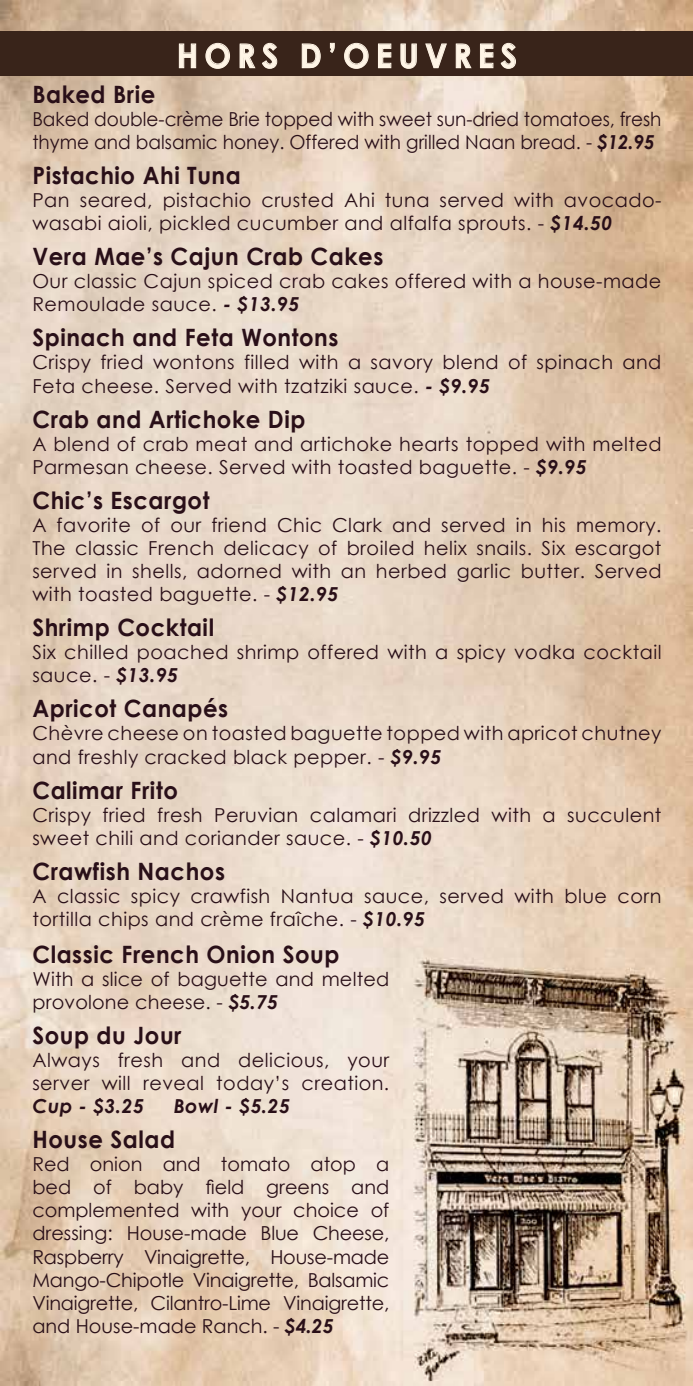
<style>
.page{position:relative;width:693px;height:1386px;background:#fff}
.page>*{position:absolute;margin:0;border:0;box-sizing:border-box;transform-origin:0 0}
.t1{font:700 33.07px "Century Gothic";letter-spacing:.2em;color:#fff5e6;scale:.95 1}
.t2{font:700 23.8px "Century Gothic";letter-spacing:.025em;color:#290f18;scale:.95 1}
.t3{font:19.25px/23.1px "Century Gothic";letter-spacing:.025em;color:#290f18}
.t4{font:19.25px/23.1px "Century Gothic";color:#290f18;scale:.96 1}
.t5{font:italic 700 19.25px "Century Gothic";letter-spacing:.025em;color:#290f18}
.s1{font-weight:700;font-style:italic}
</style>
<div class="page">
<img style="left:0;top:0;width:693px;height:1386px">
<div style="left:0;top:32px;width:693px;height:44px;background:#39241a"></div>
<svg style="left:179px;top:43px;width:18px;height:26px"></svg>
<svg style="left:205px;top:42px;width:25px;height:27px"></svg>
<svg style="left:239px;top:42px;width:39px;height:27px"></svg>
<svg style="left:301px;top:43px;width:20px;height:26px"></svg>
<svg style="left:329px;top:42px;width:6px;height:11px"></svg>
<svg style="left:344px;top:42px;width:25px;height:27px"></svg>
<svg style="left:378px;top:43px;width:14px;height:26px"></svg>
<svg style="left:400px;top:43px;width:17px;height:26px"></svg>
<svg style="left:425px;top:43px;width:22px;height:26px"></svg>
<svg style="left:455px;top:43px;width:17px;height:26px"></svg>
<svg style="left:480px;top:43px;width:14px;height:26px"></svg>
<svg style="left:500px;top:42px;width:16px;height:27px"></svg>
<h1 class="t1" style="left:177px;top:31px;width:360px">HORS D’OEUVRES</h1>
<p class="t2" style="left:32px;top:76px;width:131px">Baked Brie</p>
<p class="t4" style="left:32px;top:107px;width:657px">Baked double-crème Brie topped with sweet sun-dried tomatoes, fresh thyme and balsamic honey. Offered with grilled Naan bread. - <span class="s1">$12.95</span></p>
<p class="t2" style="left:32px;top:157px;width:221px">Pistachio Ahi Tuna</p>
<p class="t3" style="left:32px;top:188px;width:631px">Pan seared, pistachio crusted Ahi tuna served with avocado&shy;wasabi aioli, pickled cucumber and alfalfa sprouts. - <span class="s1">$14.50</span></p>
<p class="t2" style="left:32px;top:238px;width:371px">Vera Mae’s Cajun Crab Cakes</p>
<p class="t3" style="left:32px;top:269px;width:631px">Our classic Cajun spiced crab cakes offered with a house-made<br>Remoulade sauce. <span class="s1">- $13.95</span></p>
<p class="t2" style="left:32px;top:320px;width:324px">Spinach and Feta Wontons</p>
<p class="t3" style="left:32px;top:351px;width:631px">Crispy fried wontons filled with a savory blend of spinach and<br>Feta cheese. Served with tzatziki sauce. <span class="s1">- $9.95</span></p>
<p class="t2" style="left:32px;top:401px;width:289px">Crab and Artichoke Dip</p>
<p class="t3" style="left:32px;top:432px;width:631px">A blend of crab meat and artichoke hearts topped with melted<br>Parmesan cheese. Served with toasted baguette. - <span class="s1">$9.95</span></p>
<p class="t2" style="left:32px;top:482px;width:188px">Chic’s Escargot</p>
<p class="t3" style="left:32px;top:513px;width:631px;text-align:justify">A favorite of our friend Chic Clark and served in his memory.<br>The classic French delicacy of broiled helix snails. Six escargot served in shells, adorned with an herbed garlic butter. Served with toasted baguette. - <span class="s1">$12.95</span></p>
<p class="t2" style="left:32px;top:609px;width:193px">Shrimp Cocktail</p>
<p class="t3" style="left:32px;top:640px;width:631px">Six chilled poached shrimp offered with a spicy vodka cocktail sauce. - <span class="s1">$13.95</span></p>
<p class="t2" style="left:32px;top:691px;width:208px">Apricot Canapés</p>
<p class="t3" style="left:32px;top:722px;width:631px">Chèvre cheese on toasted baguette topped with apricot chutney and freshly cracked black pepper. - <span class="s1">$9.95</span></p>
<p class="t2" style="left:32px;top:772px;width:155px">Calimar Frito</p>
<p class="t3" style="left:32px;top:803px;width:631px">Crispy fried fresh Peruvian calamari drizzled with a succulent sweet chili and coriander sauce. - <span class="s1">$10.50</span></p>
<p class="t2" style="left:32px;top:853px;width:204px">Crawfish Nachos</p>
<p class="t3" style="left:32px;top:884px;width:631px">A classic spicy crawfish Nantua sauce, served with blue corn tortilla chips and crème fraîche. - <span class="s1">$10.95</span></p>
<p class="t2" style="left:32px;top:936px;width:325px">Classic French Onion Soup</p>
<p class="t3" style="left:32px;top:967px;width:358px">With a slice of baguette and melted provolone cheese. - <span class="s1">$5.75</span></p>
<p class="t2" style="left:32px;top:1017px;width:158px">Soup du Jour</p>
<p class="t3" style="left:32px;top:1048px;width:358px">Always fresh and delicious, your server will reveal today’s creation.</p>
<p class="t5" style="left:32px;top:1092px;width:113px">Cup - $3.25</p>
<p class="t5" style="left:174px;top:1092px;width:118px">Bowl - $5.25</p>
<p class="t2" style="left:32px;top:1121px;width:152px">House Salad</p>
<p class="t3" style="left:32px;top:1152px;width:358px;text-align:justify">Red onion and tomato atop a bed of baby field greens and complemented with your choice of dressing: House-made Blue Cheese, Raspberry Vinaigrette, House-made Mango-Chipotle Vinaigrette, Balsamic Vinaigrette, Cilantro-Lime Vinaigrette, and House-made Ranch. - <span class="s1">$4.25</span></p>
</div>
